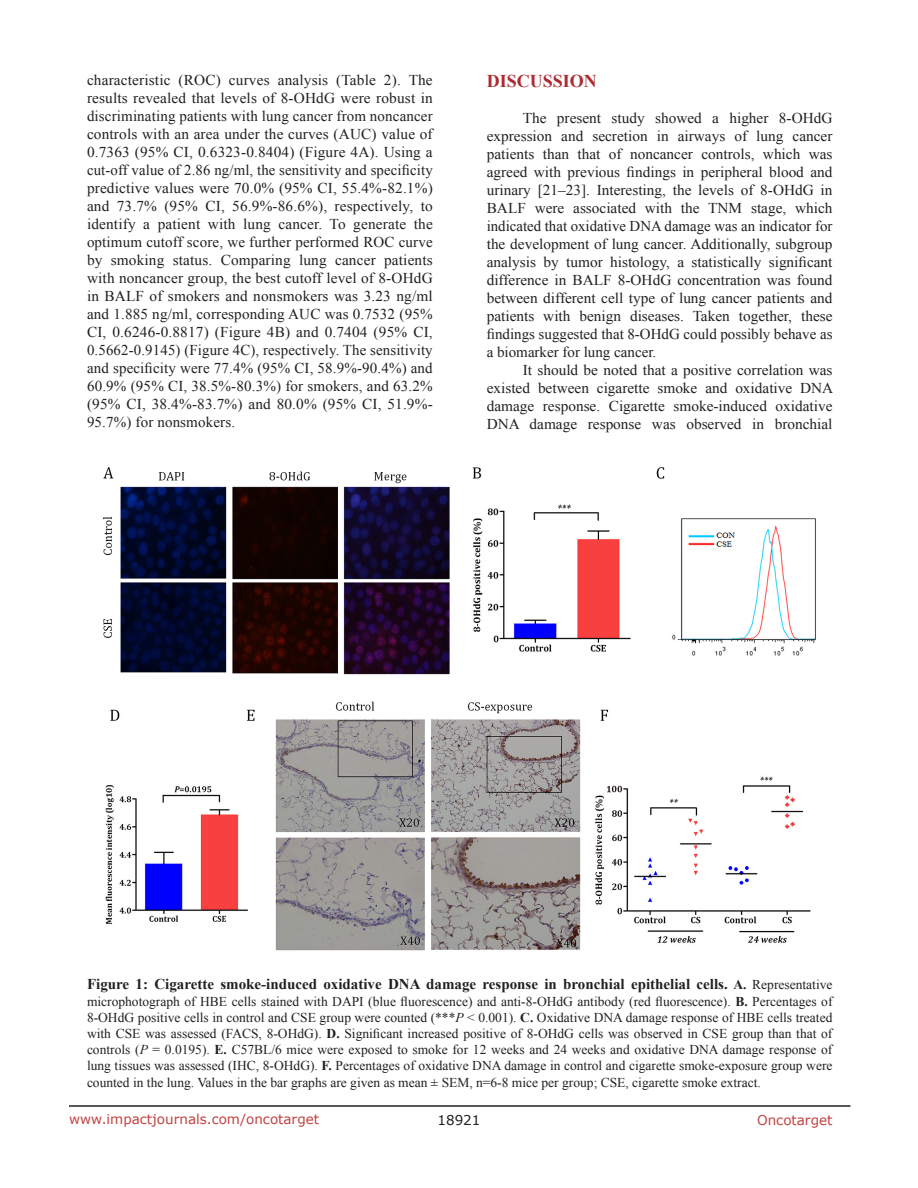
<style>
.page{position:relative;width:918px;height:1188px;background:#fff}
.page>*{position:absolute;margin:0;border:0;box-sizing:border-box;transform-origin:0 0}
.Heading{font:700 18px "Times New Roman";color:#ac2b31}
.BodyText{font:15px/18px "Times New Roman";color:#231f20;text-align:justify}
.figuretext{font:700 15px "Times New Roman";color:#231f20}
.figuretext-2{font:13.5px/16.2px "Times New Roman";color:#231f20;text-align:justify}
.t1{font:13.5px "Verdana";color:#c24141}
.t2{font:13.5px "Verdana";color:#231f20}
.s1{font-size:13.5px}
.s2{font-weight:400;font-size:13.5px}
.s3{font-weight:700}
.s4{font-style:italic}
</style>
<div class="page">
<hr style="left:69px;top:1105px;width:781px;height:2px;background:#231f20">
<img style="left:103px;top:467px;width:713px;height:484px">
<p class="BodyText" style="left:87px;top:71px;width:347px">characteristic (ROC) curves analysis (Table 2). The results revealed that levels of 8-OHdG were robust in discriminating patients with lung cancer from noncancer controls with an area under the curves (AUC) value of 0.7363 (95% CI, 0.6323-0.8404) (Figure 4A). Using a cut-off value of 2.86 ng/ml, the sensitivity and specificity predictive values were 70.0% (95% CI, 55.4%-82.1%) and 73.7% (95% CI, 56.9%-86.6%), respectively, to identify a patient with lung cancer. To generate the optimum cutoff score, we further performed ROC curve by smoking status. Comparing lung cancer patients with noncancer group, the best cutoff level of 8-OHdG in BALF of smokers and nonsmokers was 3.23 ng/ml and 1.885 ng/ml, corresponding AUC was 0.7532 (95% CI, 0.6246-0.8817) (Figure 4B) and 0.7404 (95% CI, 0.5662-0.9145) (Figure 4C), respectively. The sensitivity and specificity were 77.4% (95% CI, 58.9%-90.4%) and 60.9% (95% CI, 38.5%-80.3%) for smokers, and 63.2% (95% CI, 38.4%-83.7%) and 80.0% (95% CI, 51.9%- 95.7%) for nonsmokers.</p>
<p class="Heading" style="left:487px;top:69px;width:112px">DISCUSSION</p>
<p class="BodyText" style="left:487px;top:109px;width:347px;text-indent:36px">The present study showed a higher 8-OHdG expression and secretion in airways of lung cancer patients than that of noncancer controls, which was agreed with previous findings in peripheral blood and urinary [21–23]. Interesting, the levels of 8-OHdG in BALF were associated with the TNM stage, which indicated that oxidative DNA damage was an indicator for the development of lung cancer. Additionally, subgroup analysis by tumor histology, a statistically significant difference in BALF 8-OHdG concentration was found between different cell type of lung cancer patients and patients with benign diseases. Taken together, these findings suggested that 8-OHdG could possibly behave as a biomarker for lung cancer.</p>
<p class="BodyText" style="left:487px;top:361px;width:348px;text-indent:36px">It should be noted that a positive correlation was existed between cigarette smoke and oxidative DNA damage response. Cigarette smoke-induced oxidative DNA damage response was observed in bronchial</p>
<p class="figuretext" style="left:87px;top:974px;width:747px">Figure 1: Cigarette smoke-induced oxidative DNA damage response in bronchial epithelial cells. <span class="s1">A.</span> <span class="s2">Representative</span></p>
<p class="figuretext-2" style="left:87px;top:993px;width:747px">microphotograph of HBE cells stained with DAPI (blue fluorescence) and anti-8-OHdG antibody (red fluorescence). <span class="s3">B.</span> Percentages of 8-OHdG positive cells in control and CSE group were counted (***<span class="s4">P</span> &lt; 0.001). <span class="s3">C.</span> Oxidative DNA damage response of HBE cells treated with CSE was assessed (FACS, 8-OHdG). <span class="s3">D.</span> Significant increased positive of 8-OHdG cells was observed in CSE group than that of controls (<span class="s4">P</span> = 0.0195). <span class="s3">E.</span> C57BL/6 mice were exposed to smoke for 12 weeks and 24 weeks and oxidative DNA damage response of lung tissues was assessed (IHC, 8-OHdG). <span class="s3">F.</span> Percentages of oxidative DNA damage in control and cigarette smoke-exposure group were counted in the lung. Values in the bar graphs are given as mean ± SEM, n=6-8 mice per group; CSE, cigarette smoke extract.</p>
<p class="t1" style="left:69px;top:1110px;width:252px">www.impactjournals.com/oncotarget</p>
<p class="t2" style="left:438px;top:1111px;width:44px">18921</p>
<p class="t1" style="left:757px;top:1111px;width:77px">Oncotarget</p>
</div>
